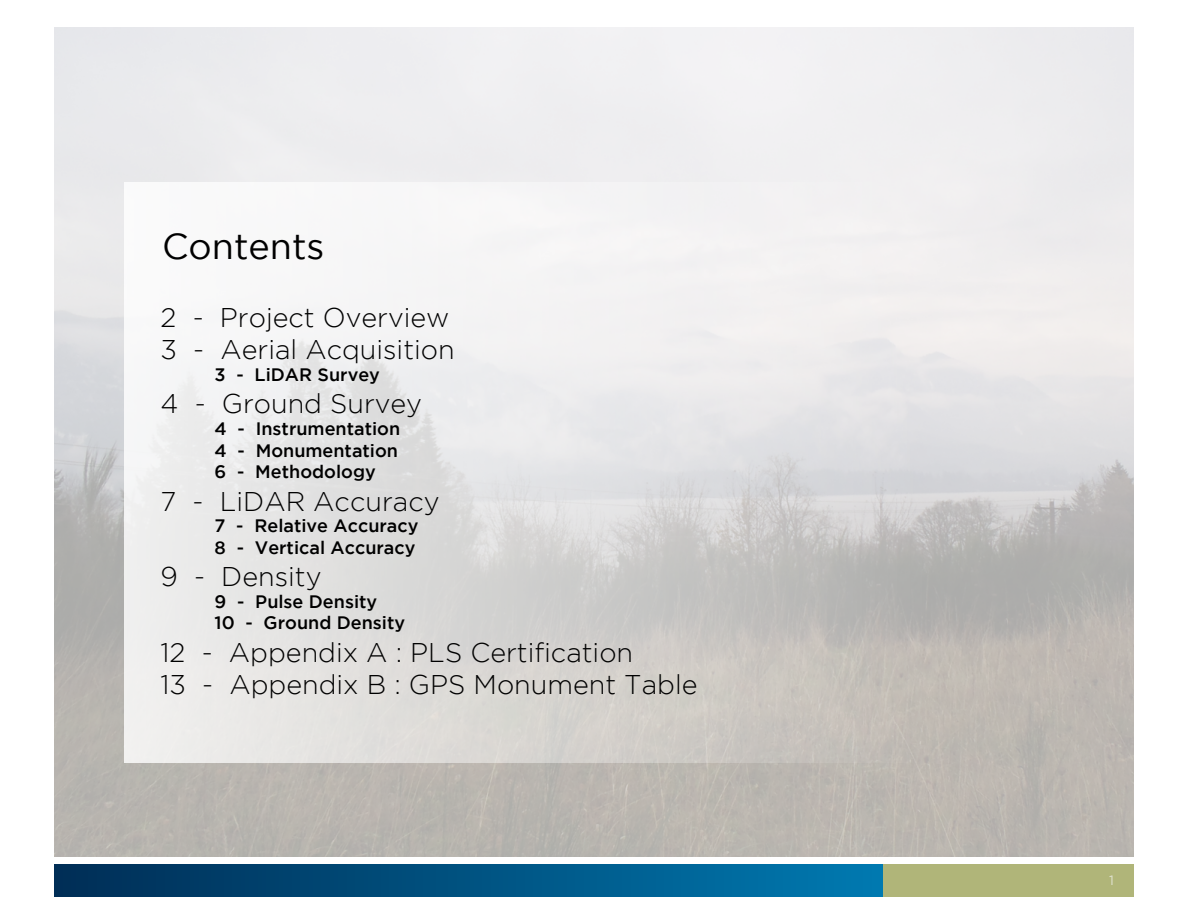
<style>
.page{position:relative;width:1188px;height:918px;background:#fff}
.page>*{position:absolute;margin:0;border:0;box-sizing:border-box;transform-origin:0 0}
.t1{font:36px "Gotham";color:#000}
.t2{font:300 27px/32.4px "Gotham";color:#000}
.t3{font:500 18px/21.6px "Gotham";color:#000}
.t4{font:13.5px "Gotham";color:#dfe1cf}
</style>
<div class="page">
<svg style="left:54px;top:864px;width:830px;height:32px;background:#005282"></svg>
<div style="left:884px;top:864px;width:250px;height:32px;background:#b0b579"></div>
<svg style="left:124px;top:182px;width:808px;height:581px"></svg>
<h1 class="t1" style="left:162px;top:226px;width:164px">Contents</h1>
<p class="t2" style="left:161px;top:301px;width:296px">2 - Project Overview<br>3 - Aerial Acquisition</p>
<p class="t3" style="left:215px;top:363px;width:167px">3 - LiDAR Survey</p>
<p class="t2" style="left:161px;top:387px;width:263px">4 - Ground Survey</p>
<p class="t3" style="left:215px;top:417px;width:187px;text-align:justify">4 - Instrumentation 4 - Monumentation 6 - Methodology</p>
<p class="t2" style="left:161px;top:485px;width:281px">7 - LiDAR Accuracy</p>
<p class="t3" style="left:215px;top:515px;width:205px">7 - Relative Accuracy<br>8 - Vertical Accuracy</p>
<p class="t2" style="left:161px;top:560px;width:163px">9 - Density</p>
<p class="t3" style="left:215px;top:590px;width:192px">9 - Pulse Density<br>10 - Ground Density</p>
<p class="t2" style="left:161px;top:636px;width:539px">12 - Appendix A : PLS Certification<br>13 - Appendix B : GPS Monument Table</p>
<p class="t4" style="left:1109px;top:872px;width:6px">1</p>
</div>
